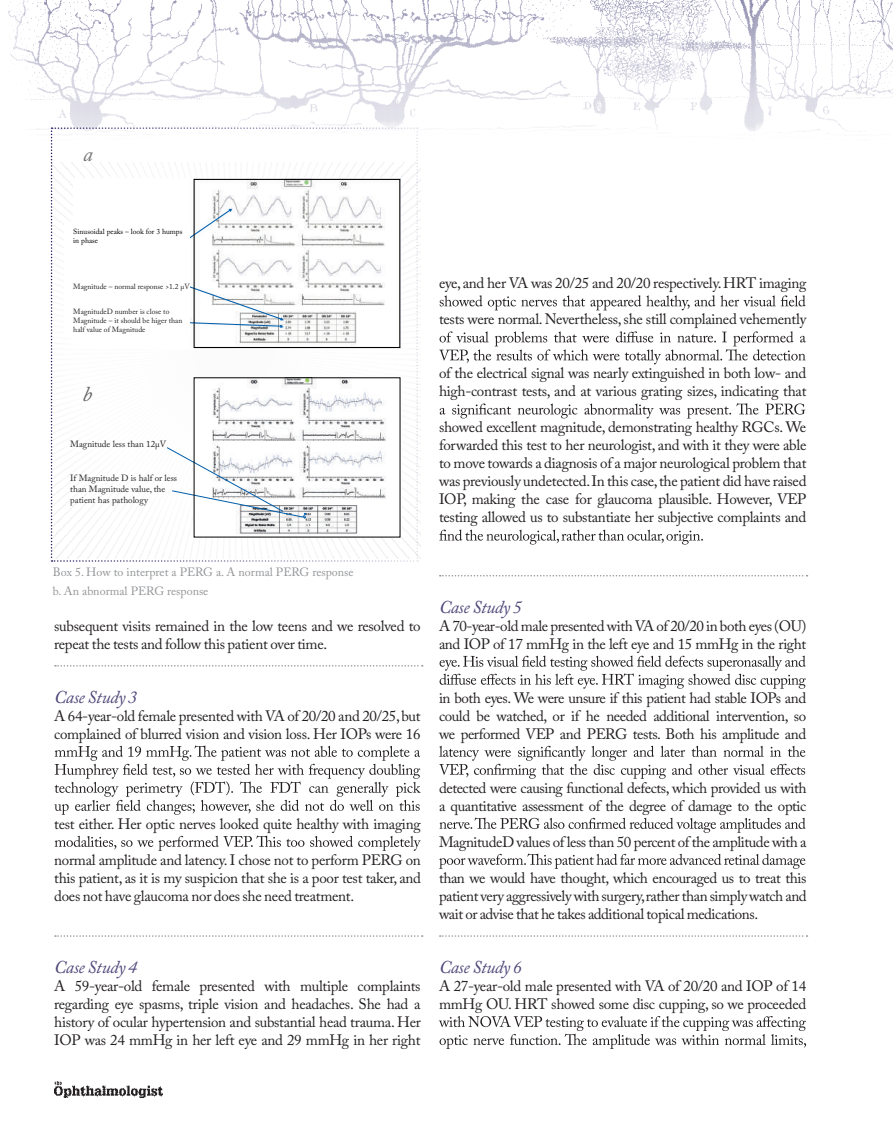
<style>
.page{position:relative;width:893px;height:1132px;background:#fff}
.page>*{position:absolute;margin:0;border:0;box-sizing:border-box;transform-origin:0 0}
.t1{font:italic 21px "Adobe Caslon Pro";color:#636366}
.t2{font:italic 18px "Adobe Caslon Pro";letter-spacing:-.02em;color:#4f487a}
.t3{font:15px/18px "Adobe Caslon Pro";letter-spacing:-.02em;color:#231f20}
.t4{font:12px "Adobe Caslon Pro";color:#939598}
.t5{font:9px/10.8px "Adobe Caslon Pro";color:#231f20}
.t6{font:7.5px/9px "Adobe Caslon Pro";color:#231f20}
.t7{font:7.5px/9px "Adobe Caslon Pro";color:#000}
</style>
<div class="page">
<img style="left:54px;top:1081px;width:108px;height:15px">
<svg style="left:55px;top:665px;width:368px;height:1px"></svg>
<svg style="left:54px;top:745px;width:367px;height:69px"></svg>
<svg style="left:55px;top:835px;width:366px;height:15px"></svg>
<svg style="left:55px;top:935px;width:368px;height:1px"></svg>
<svg style="left:440px;top:295px;width:366px;height:15px"></svg>
<svg style="left:439px;top:331px;width:367px;height:33px"></svg>
<svg style="left:440px;top:403px;width:365px;height:15px"></svg>
<svg style="left:439px;top:529px;width:264px;height:15px"></svg>
<svg style="left:440px;top:575px;width:367px;height:1px"></svg>
<svg style="left:440px;top:655px;width:366px;height:33px"></svg>
<svg style="left:439px;top:745px;width:366px;height:33px"></svg>
<svg style="left:440px;top:817px;width:366px;height:15px"></svg>
<svg style="left:439px;top:853px;width:366px;height:15px"></svg>
<svg style="left:440px;top:935px;width:367px;height:1px"></svg>
<svg style="left:439px;top:1015px;width:367px;height:33px"></svg>
<img style="left:8px;top:0;width:885px;height:198px">
<svg style="left:51px;top:127px;width:367px;height:434px"></svg>
<div style="left:64px;top:222px;width:126px;height:112px;background:#fff"></div>
<h1 class="t1" style="left:83px;top:141px;width:11px">a</h1>
<p class="t7" style="left:73px;top:226px;width:111px">Sinusoidal peaks – look for 3 humps in phase</p>
<p class="t6" style="left:73px;top:282px;width:118px">Magnitude – normal response &gt;1.2 µV</p>
<p class="t6" style="left:73px;top:307px;width:111px">MagnitudeD number is close to<br>Magnitude – it should be higer than half value of Magnitude</p>
<h1 class="t1" style="left:83px;top:381px;width:11px">b</h1>
<p class="t5" style="left:70px;top:438px;width:97px">Magnitude less than 12µV</p>
<p class="t5" style="left:70px;top:472px;width:108px">If Magnitude D is half or less than Magnitude value, the patient has pathology</p>
<p class="t4" style="left:53px;top:565px;width:302px">Box 5. How to interpret a PERG a. A normal PERG response</p>
<p class="t4" style="left:53px;top:583px;width:157px">b. An abnormal PERG response</p>
<p class="t3" style="left:54px;top:616px;width:368px">subsequent visits remained in the low teens and we resolved to repeat the tests and follow this patient over time.</p>
<p class="t2" style="left:54px;top:685px;width:84px">Case Study 3</p>
<p class="t3" style="left:54px;top:706px;width:368px">A 64-year-old female presented with VA of 20/20 and 20/25,but complained of blurred vision and vision loss. Her IOPs were 16</p>
<p class="t3" style="left:54px;top:814px;width:368px">test either. Her optic nerves looked quite healthy with imaging</p>
<p class="t3" style="left:54px;top:850px;width:368px;text-align:justify">normal amplitude and latency.I chose not to perform PERG on this patient, as it is my suspicion that she is a poor test taker, and does not have glaucoma nor does she need treatment.</p>
<p class="t2" style="left:54px;top:955px;width:84px">Case Study 4</p>
<p class="t3" style="left:54px;top:976px;width:368px;text-align:justify">A 59-year-old female presented with multiple complaints regarding eye spasms, triple vision and headaches. She had a history of ocular hypertension and substantial head trauma. Her IOP was 24 mmHg in her left eye and 29 mmHg in her right</p>
<p class="t3" style="left:439px;top:274px;width:369px">eye, and her VA was 20/25 and 20/20 respectively.HRT imaging</p>
<p class="t3" style="left:439px;top:310px;width:369px">tests were normal.Nevertheless,she still complained vehemently</p>
<p class="t3" style="left:439px;top:364px;width:369px">of the electrical signal was nearly extinguished in both low- and high-contrast tests, and at various grating sizes, indicating that</p>
<p class="t3" style="left:439px;top:418px;width:369px;text-align:justify">showed excellent magnitude, demonstrating healthy RGCs. We forwarded this test to her neurologist, and with it they were able to move towards a diagnosis of a major neurological problem that was previously undetected.In this case,the patient did have raised IOP, making the case for glaucoma plausible. However, VEP testing allowed us to substantiate her subjective complaints and</p>
<p class="t2" style="left:439px;top:595px;width:84px">Case Study 5</p>
<p class="t3" style="left:439px;top:616px;width:369px">A 70-year-old male presented with VA of 20/20 in both eyes (OU) and IOP of 17 mmHg in the left eye and 15 mmHg in the right</p>
<p class="t3" style="left:439px;top:688px;width:369px;text-align:justify">in both eyes. We were unsure if this patient had stable IOPs and could be watched, or if he needed additional intervention, so we performed VEP and PERG tests. Both his amplitude and</p>
<p class="t3" style="left:439px;top:778px;width:369px">detected were causing functional defects, which provided us with a quantitative assessment of the degree of damage to the optic</p>
<p class="t3" style="left:439px;top:832px;width:369px">MagnitudeD values ofless than 50 percent of the amplitude with a</p>
<p class="t3" style="left:439px;top:868px;width:369px;text-align:justify">than we would have thought, which encouraged us to treat this patient very aggressively with surgery,rather than simply watch and wait or advise that he takes additional topical medications.</p>
<p class="t2" style="left:439px;top:955px;width:84px">Case Study 6</p>
<p class="t3" style="left:439px;top:976px;width:369px">A 27-year-old male presented with VA of 20/20 and IOP of 14 mmHg OU. HRT showed some disc cupping, so we proceeded</p>
</div>
